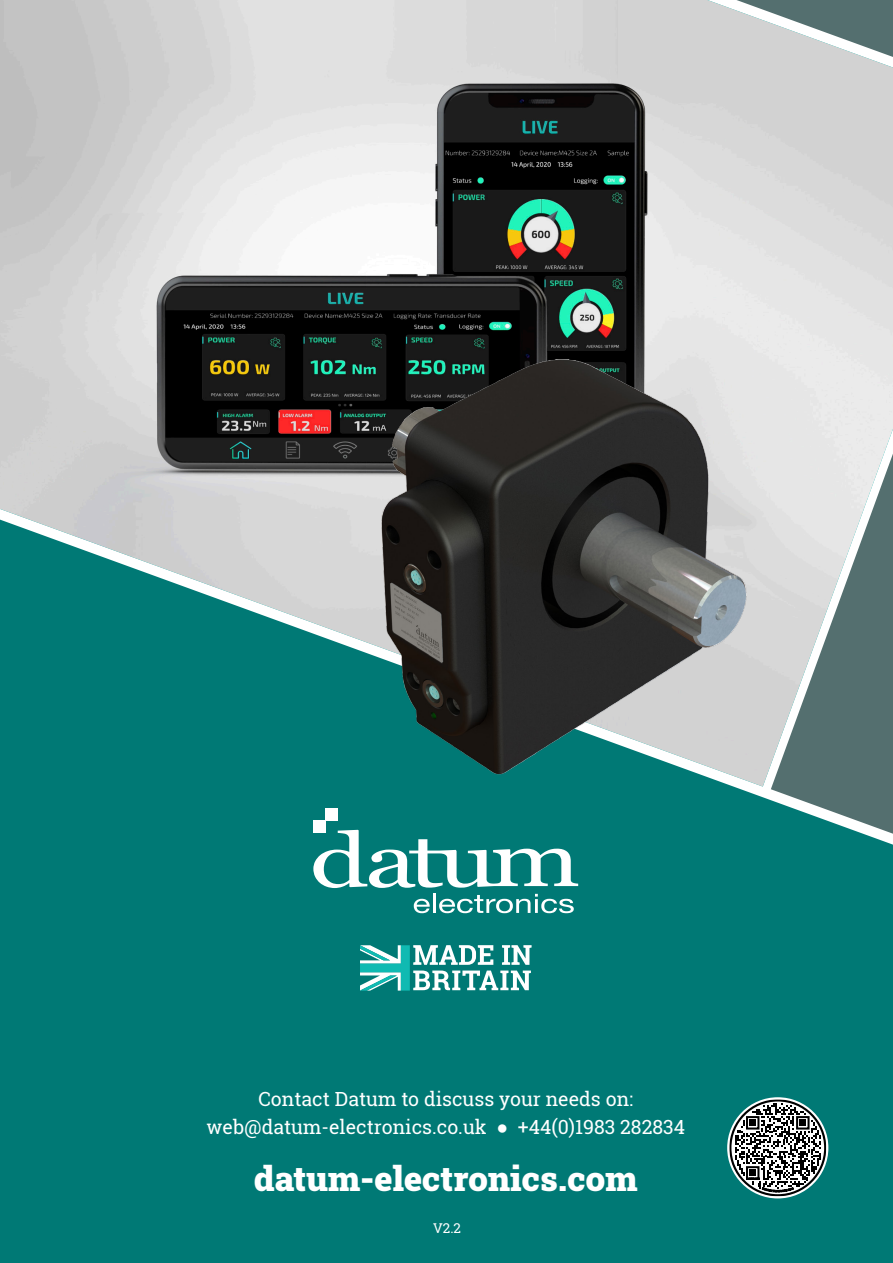
<style>
.page{position:relative;width:893px;height:1263px;background:#fff}
.page>*{position:absolute;margin:0;border:0;box-sizing:border-box;transform-origin:0 0}
.t1{font:900 34.95px "Roboto Slab";color:#fff}
.t2{font:19.5px/28.5px "Roboto Slab";color:#fff;text-align:center}
.t3{font:13.5px "Roboto Slab";color:#fff}
.s1{font-family:"Arial"}
</style>
<div class="page">
<img style="left:0;top:0;width:893px;height:520px">
<div style="left:0;top:520px;width:893px;height:743px;background:#007975"></div>
<svg style="left:736px;top:0;width:157px;height:57px"></svg>
<svg style="left:771px;top:810px;width:122px;height:24px"></svg>
<svg style="left:313px;top:830px;width:265px;height:58px"></svg>
<div style="left:313px;top:820px;width:13px;height:12px;background:#fff"></div>
<div style="left:326px;top:808px;width:12px;height:12px;background:#fff"></div>
<svg style="left:414px;top:899px;width:16px;height:14px"></svg>
<hr style="left:433px;top:894px;width:3px;height:19px;background:#fff">
<svg style="left:439px;top:894px;width:135px;height:19px"></svg>
<div style="left:357px;top:942px;width:178px;height:50px;background:#007975"></div>
<svg style="left:360px;top:945px;width:172px;height:45px"></svg>
<svg style="left:729px;top:1099px;width:97px;height:97px"></svg>
<img style="left:109px;top:310px;width:784px;height:500px">
<p class="t2" style="left:206px;top:1084px;width:480px">Contact Datum to discuss your needs on: web@datum-electronics.co.uk <span class="s1">●</span> +44(0)1983 282834</p>
<h1 class="t1" style="left:254px;top:1155px;width:385px">datum-electronics.com</h1>
<p class="t3" style="left:433px;top:1219px;width:29px">V2.2</p>
</div>
